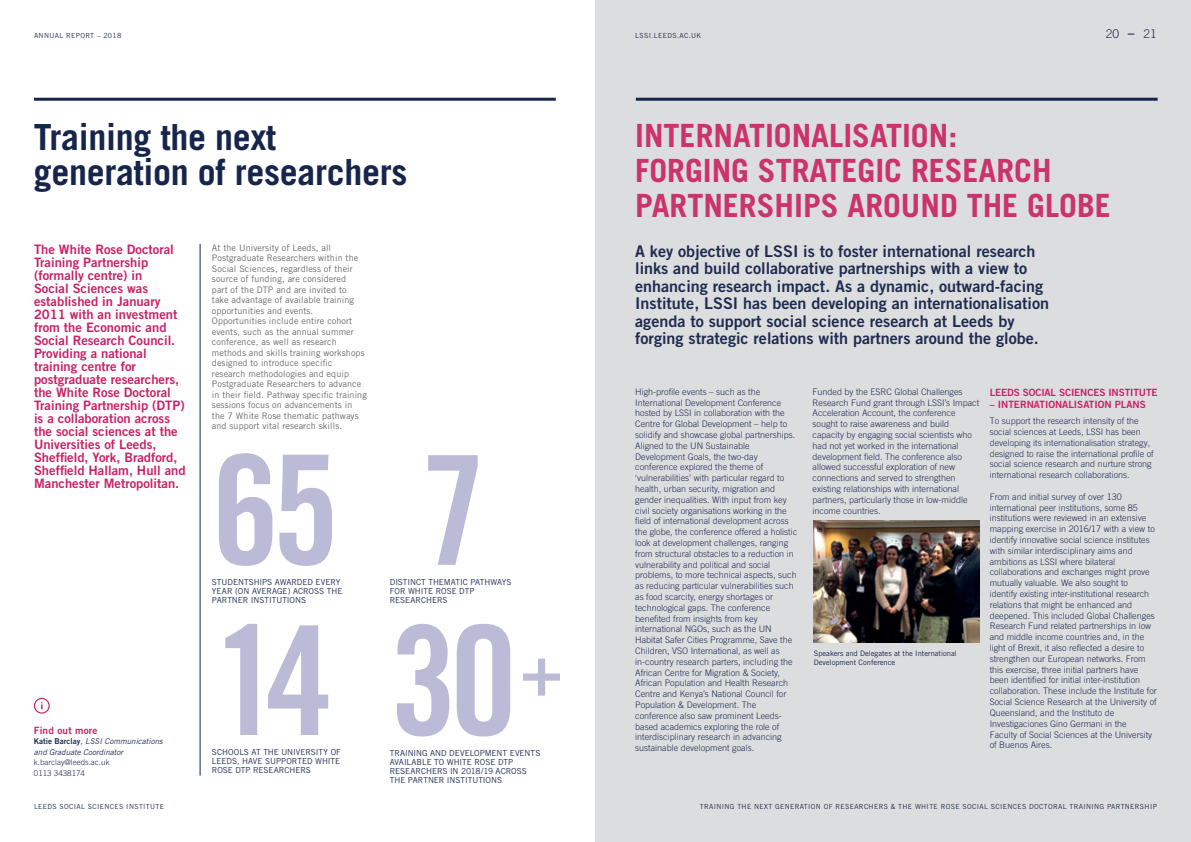
<style>
.page{position:relative;width:1191px;height:842px;background:#fff}
.page>*{position:absolute;margin:0;border:0;box-sizing:border-box;transform-origin:0 0}
.t1{font:151.9px/170.6px "Trade Gothic Bold Cond Twenty";color:#bcbbd7}
.t2{font:72.9px "Trade Gothic Bold Cond Twenty";color:#bcbbd7}
.t3{font:700 36px/35px "Trade Gothic";letter-spacing:-.01em;color:#16254c}
.t4{font:700 32px/35px "Trade Gothic";color:#cb336c}
.t5{font:16.1px/17.5px "Trade Gothic Bold Two";color:#1f2c51}
.t6{font:13px/13px "Trade Gothic Bold Two";color:#c92167}
.t7{font:300 12px "Trade Gothic";color:#1f2c51}
.t8{font:10px "Trade Gothic Bold Two";color:#c92167}
.t9{font:10px "Trade Gothic Bold Two";letter-spacing:.02em;color:#c92167}
.t10{font:300 9px/10.8px "Trade Gothic";color:#1f2c51}
.t11{font:9px/10.5px "Trade Gothic";letter-spacing:.01em;color:#6b6c6e}
.t12{font:8.3px/9.1px "Trade Gothic";letter-spacing:-.005em;color:#1f2c51}
.t13{font:italic 8px/10.5px "Trade Gothic";color:#1f2c51}
.t14{font:300 8px/10.5px "Trade Gothic";color:#1f2c51}
.t15{font:7.5px/9px "Trade Gothic";color:#16254c}
.t16{font:7px "Trade Gothic";letter-spacing:.05em;color:#1f2c51}
.s1{font-family:"Trade Gothic Bold Two";font-style:normal}
</style>
<div class="page">
<div style="left:595px;top:0;width:596px;height:842px;background:#dcddde"></div>
<hr style="left:200px;top:244px;width:1px;height:532px;background:#16254c">
<img style="left:813px;top:520px;width:166px;height:122px">
<svg style="left:34px;top:698px;width:16px;height:16px"></svg>
<hr style="left:34px;top:98px;width:522px;height:3px;background:#16254c">
<hr style="left:636px;top:98px;width:521px;height:3px;background:#16254c">
<p class="t16" style="left:34px;top:32px;width:89px">ANNUAL REPORT – 2018</p>
<p class="t16" style="left:635px;top:32px;width:68px">LSSI.LEEDS.AC.UK</p>
<h3 class="t7" style="left:1105px;top:27px;width:15px">20</h3>
<h3 class="t7" style="left:1143px;top:27px;width:15px">21</h3>
<h3 class="t3" style="left:34px;top:119px;width:375px">Training the next generation of researchers</h3>
<p class="t6" style="left:34px;top:243px;width:153px">The White Rose Doctoral<br>Training Partnership (formally centre) in<br>Social Sciences was established in January<br>2011 with an investment from the Economic and<br>Social Research Council.<br>Providing a national training centre for postgraduate researchers, the White Rose Doctoral<br>Training Partnership (DTP) is a collaboration across the social sciences at the<br>Universities of Leeds,<br>Sheffield, York, Bradford,<br>Sheffield Hallam, Hull and<br>Manchester Metropolitan.</p>
<p class="t9" style="left:34px;top:724px;width:65px">Find out more</p>
<p class="t13" style="left:34px;top:736px;width:130px"><span class="s1">Katie Barclay</span>, LSSI Communications and Graduate Coordinator</p>
<p class="t14" style="left:34px;top:757px;width:77px">k.barclay@leeds.ac.uk<br>0113 3438174</p>
<p class="t11" style="left:212px;top:242px;width:156px">At the University of Leeds, all Postgraduate Researchers within the Social Sciences, regardless of their source of funding, are considered<br>part of the DTP and are invited to<br>take advantage of available training opportunities and events.<br>Opportunities include entire cohort events, such as the annual summer conference, as well as research methods and skills training workshops designed to introduce specific research methodologies and equip Postgraduate Researchers to advance in their field. Pathway specific training sessions focus on advancements in the 7 White Rose thematic pathways and support vital research skills.</p>
<h1 class="t1" style="left:212px;top:424px;width:307px">65 7<br>14 30</h1>
<p class="t12" style="left:212px;top:577px;width:132px">STUDENTSHIPS AWARDED EVERY<br>YEAR (ON AVERAGE) ACROSS THE<br>PARTNER INSTITUTIONS</p>
<p class="t12" style="left:390px;top:578px;width:123px">DISTINCT THEMATIC PATHWAYS<br>FOR WHITE ROSE DTP<br>RESEARCHERS</p>
<h2 class="t2" style="left:519px;top:625px;width:45px">+</h2>
<p class="t12" style="left:212px;top:748px;width:130px;text-align:justify">SCHOOLS AT THE UNIVERSITY OF LEEDS, HAVE SUPPORTED WHITE ROSE DTP RESEARCHERS</p>
<p class="t12" style="left:390px;top:748px;width:152px">TRAINING AND DEVELOPMENT EVENTS<br>AVAILABLE TO WHITE ROSE DTP<br>RESEARCHERS IN 2018/19 ACROSS<br>THE PARTNER INSTITUTIONS</p>
<h3 class="t4" style="left:635px;top:117px;width:477px">INTERNATIONALISATION:<br>FORGING STRATEGIC RESEARCH<br>PARTNERSHIPS AROUND THE GLOBE</h3>
<p class="t5" style="left:635px;top:242px;width:415px">A key objective of LSSI is to foster international research links and build collaborative partnerships with a view to enhancing research impact. As a dynamic, outward-facing Institute, LSSI has been developing an internationalisation agenda to support social science research at Leeds by forging strategic relations with partners around the globe.</p>
<p class="t10" style="left:635px;top:386px;width:164px">High-profile events – such as the International Development Conference hosted by LSSI in collaboration with the Centre for Global Development – help to solidify and showcase global partnerships.<br>Aligned to the UN Sustainable Development Goals, the two-day conference explored the theme of ‘vulnerabilities’ with particular regard to health, urban security, migration and gender inequalities. With input from key civil society organisations working in the field of international development across the globe, the conference offered a holistic look at development challenges, ranging from structural obstacles to a reduction in vulnerability and political and social problems, to more technical aspects, such as reducing particular vulnerabilities such as food scarcity, energy shortages or technological gaps. The conference benefited from insights from key international NGOs, such as the UN Habitat Safer Cities Programme, Save the Children, VSO International, as well as in-country research parters, including the African Centre for Migration &amp; Society, African Population and Health Research Centre and Kenya’s National Council for Population &amp; Development. The conference also saw prominent Leeds&shy;based academics exploring the role of interdisciplinary research in advancing sustainable development goals.</p>
<p class="t10" style="left:812px;top:386px;width:168px">Funded by the ESRC Global Challenges Research Fund grant through LSSI’s Impact Acceleration Account, the conference sought to raise awareness and build capacity by engaging social scientists who had not yet worked in the international development field. The conference also allowed successful exploration of new connections and served to strengthen existing relationships with international partners, particularly those in low-middle income countries.</p>
<p class="t8" style="left:989px;top:386px;width:169px">LEEDS SOCIAL SCIENCES INSTITUTE</p>
<p class="t8" style="left:989px;top:398px;width:158px">– INTERNATIONALISATION PLANS</p>
<p class="t10" style="left:989px;top:415px;width:166px">To support the research intensity of the social sciences at Leeds, LSSI has been developing its internationalisation strategy, designed to raise the international profile of social science research and nurture strong international research collaborations.</p>
<p class="t10" style="left:989px;top:491px;width:169px">From and initial survey of over 130 international peer institutions, some 85 institutions were reviewed in an extensive mapping exercise in 2016/17 with a view to identify innovative social science institutes with similar interdisciplinary aims and ambitions as LSSI where bilateral collaborations and exchanges might prove mutually valuable. We also sought to identify existing inter-institutional research relations that might be enhanced and deepened. This included Global Challenges Research Fund related partnerships in low and middle income countries and, in the light of Brexit, it also reflected a desire to strengthen our European networks. From this exercise, three initial partners have been identified for initial inter-institution collaboration. These include the Institute for Social Science Research at the University of Queensland, and the Instituto de Investigaciones Gino Germani in the<br>Faculty of Social Sciences at the University of Buenos Aires.</p>
<p class="t15" style="left:813px;top:649px;width:145px">Speakers and Delegates at the International<br>Development Conference</p>
<p class="t16" style="left:34px;top:802px;width:132px">LEEDS SOCIAL SCIENCES INSTITUTE</p>
<p class="t16" style="left:700px;top:802px;width:458px">TRAINING THE NEXT GENERATION OF RESEARCHERS &amp; THE WHITE ROSE SOCIAL SCIENCES DOCTORAL TRAINING PARTNERSHIP</p>
</div>
